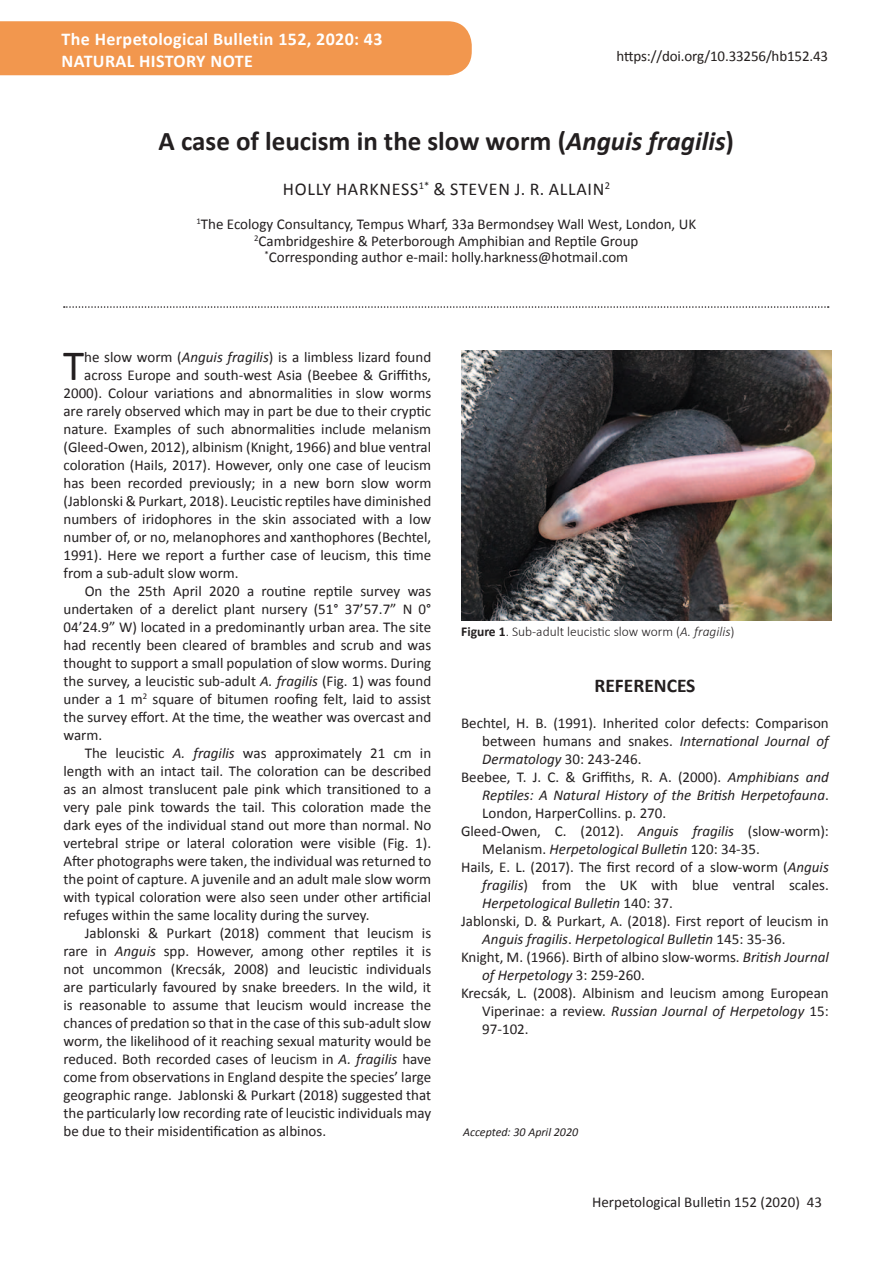
<style>
.page{position:relative;width:893px;height:1263px;background:#fff}
.page>*{position:absolute;margin:0;border:0;box-sizing:border-box;transform-origin:0 0}
.t1{font:43.35px "Calibri";color:#231f20}
.t2{font:700 27px "Calibri";color:#231f20}
.t3{font:700 19.5px "Calibri";color:#231f20}
.t4{font:700 18px "Calibri";letter-spacing:.02em;color:#fff}
.t5{font:18px "Calibri";letter-spacing:.04em;color:#231f20}
.t6{font:15px/16.5px "Calibri";color:#231f20;text-align:center}
.t7{font:italic 15px "Calibri";color:#231f20}
.t8{font:15px "Calibri";letter-spacing:-.01em;color:#231e1d}
.t9{font:300 13.5px "Calibri";color:#231f20}
.t10{font:italic 12px "Calibri";color:#231f20}
.s1{font-style:italic}
.s2{font-weight:700}
.s3{font-style:normal}
</style>
<div class="page">
<div style="left:0;top:21px;width:472px;height:54px;background:#f2974e"></div>
<svg style="left:64px;top:306px;width:765px;height:2px"></svg>
<img style="left:461px;top:350px;width:370px;height:270px">
<p class="t4" style="left:62px;top:28px;width:322px">The Herpetological Bulletin 152, 2020: 43</p>
<p class="t4" style="left:62px;top:50px;width:193px">NATURAL HISTORY NOTE</p>
<p class="t8" style="left:617px;top:47px;width:213px">https://doi.org/10.33256/hb152.43</p>
<h2 class="t2" style="left:159px;top:123px;width:577px">A case of leucism in the slow worm (<span class="s1">Anguis fragilis</span>)</h2>
<p class="t5" style="left:283px;top:177px;width:329px">HOLLY HARKNESS<sup>1*</sup> &amp; STEVEN J. R. ALLAIN<sup>2</sup></p>
<p class="t6" style="left:196px;top:216px;width:501px"><sup>1</sup>The Ecology Consultancy, Tempus Wharf, 33a Bermondsey Wall West, London, UK<br><sup>2</sup>Cambridgeshire &amp; Peterborough Amphibian and Reptile Group<br><sup>*</sup>Corresponding author e-mail: holly.harkness@hotmail.com</p>
<h1 class="t1" style="left:63px;top:338px;width:23px">T</h1>
<p class="t6" style="left:84px;top:349px;width:348px">he slow worm (<span class="s1">Anguis fragilis</span>) is a limbless lizard found</p>
<p class="t6" style="left:84px;top:367px;width:348px">across Europe and south-west Asia (Beebee &amp; Griffiths,</p>
<p class="t6" style="left:63px;top:385px;width:369px">2000). Colour variations and abnormalities in slow worms</p>
<p class="t6" style="left:63px;top:403px;width:369px">are rarely observed which may in part be due to their cryptic</p>
<p class="t6" style="left:63px;top:421px;width:369px">nature. Examples of such abnormalities include melanism</p>
<p class="t6" style="left:63px;top:439px;width:369px">(Gleed-Owen, 2012), albinism (Knight, 1966) and blue ventral</p>
<p class="t6" style="left:63px;top:457px;width:369px">coloration (Hails, 2017). However, only one case of leucism</p>
<p class="t6" style="left:63px;top:475px;width:369px">has been recorded previously; in a new born slow worm</p>
<p class="t6" style="left:63px;top:493px;width:369px">(Jablonski &amp; Purkart, 2018). Leucistic reptiles have diminished</p>
<p class="t6" style="left:63px;top:511px;width:369px">numbers of iridophores in the skin associated with a low</p>
<p class="t6" style="left:63px;top:529px;width:369px">number of, or no, melanophores and xanthophores (Bechtel,</p>
<p class="t6" style="left:63px;top:547px;width:369px">1991). Here we report a further case of leucism, this time</p>
<p class="t6" style="left:63px;top:565px;width:177px">from a sub-adult slow worm.</p>
<p class="t6" style="left:85px;top:583px;width:348px">On the 25th April 2020 a routine reptile survey was</p>
<p class="t6" style="left:63px;top:601px;width:369px">undertaken of a derelict plant nursery (51° 37’57.7” N 0°</p>
<p class="t6" style="left:63px;top:619px;width:369px">04’24.9” W) located in a predominantly urban area. The site</p>
<p class="t6" style="left:63px;top:637px;width:369px">had recently been cleared of brambles and scrub and was</p>
<p class="t6" style="left:63px;top:655px;width:369px">thought to support a small population of slow worms. During</p>
<p class="t6" style="left:63px;top:673px;width:369px">the survey, a leucistic sub-adult <span class="s1">A. fragilis</span> (Fig. 1) was found</p>
<p class="t6" style="left:63px;top:691px;width:369px">under a 1 m<sup>2</sup> square of bitumen roofing felt, laid to assist</p>
<p class="t6" style="left:63px;top:709px;width:369px">the survey effort. At the time, the weather was overcast and</p>
<p class="t6" style="left:63px;top:727px;width:40px">warm.</p>
<p class="t6" style="left:85px;top:745px;width:348px">The leucistic <span class="s1">A. fragilis</span> was approximately 21 cm in</p>
<p class="t6" style="left:63px;top:763px;width:369px">length with an intact tail. The coloration can be described</p>
<p class="t6" style="left:63px;top:781px;width:369px">as an almost translucent pale pink which transitioned to a</p>
<p class="t6" style="left:63px;top:799px;width:369px">very pale pink towards the tail. This coloration made the</p>
<p class="t6" style="left:63px;top:817px;width:369px">dark eyes of the individual stand out more than normal. No</p>
<p class="t6" style="left:63px;top:835px;width:369px">vertebral stripe or lateral coloration were visible (Fig. 1).</p>
<p class="t6" style="left:63px;top:853px;width:369px">After photographs were taken, the individual was returned to</p>
<p class="t6" style="left:63px;top:871px;width:369px">the point of capture. A juvenile and an adult male slow worm</p>
<p class="t6" style="left:63px;top:889px;width:369px">with typical coloration were also seen under other artificial</p>
<p class="t6" style="left:63px;top:907px;width:307px">refuges within the same locality during the survey.</p>
<p class="t6" style="left:85px;top:925px;width:348px">Jablonski &amp; Purkart (2018) comment that leucism is</p>
<p class="t6" style="left:63px;top:943px;width:369px">rare in <span class="s1">Anguis</span> spp. However, among other reptiles it is</p>
<p class="t6" style="left:63px;top:961px;width:369px">not uncommon (Krecsák, 2008) and leucistic individuals</p>
<p class="t6" style="left:63px;top:979px;width:369px">are particularly favoured by snake breeders. In the wild, it</p>
<p class="t6" style="left:63px;top:997px;width:369px">is reasonable to assume that leucism would increase the</p>
<p class="t6" style="left:63px;top:1015px;width:369px">chances of predation so that in the case of this sub-adult slow</p>
<p class="t6" style="left:63px;top:1033px;width:369px">worm, the likelihood of it reaching sexual maturity would be</p>
<p class="t6" style="left:63px;top:1051px;width:369px">reduced. Both recorded cases of leucism in <span class="s1">A. fragilis</span> have</p>
<p class="t6" style="left:63px;top:1069px;width:369px">come from observations in England despite the species’ large</p>
<p class="t6" style="left:63px;top:1087px;width:369px">geographic range. Jablonski &amp; Purkart (2018) suggested that</p>
<p class="t6" style="left:63px;top:1105px;width:369px">the particularly low recording rate of leucistic individuals may</p>
<p class="t6" style="left:63px;top:1123px;width:264px">be due to their misidentification as albinos.</p>
<p class="t9" style="left:461px;top:623px;width:275px"><span class="s2">Figure 1</span>. Sub-adult leucistic slow worm (<span class="s1">A. fragilis</span>)</p>
<h3 class="t3" style="left:594px;top:672px;width:103px">REFERENCES</h3>
<p class="t6" style="left:461px;top:714px;width:369px">Bechtel, H. B. (1991). Inherited color defects: Comparison</p>
<p class="t6" style="left:482px;top:732px;width:348px">between humans and snakes. <span class="s1">International Journal of</span></p>
<p class="t7" style="left:482px;top:748px;width:161px">Dermatology <span class="s3">30: 243-246.</span></p>
<p class="t6" style="left:461px;top:768px;width:369px">Beebee, T. J. C. &amp; Griffiths, R. A. (2000). <span class="s1">Amphibians and</span></p>
<p class="t7" style="left:482px;top:784px;width:348px">Reptiles: A Natural History of the British Herpetofauna<span class="s3">.</span></p>
<p class="t6" style="left:482px;top:804px;width:185px">London, HarperCollins. p. 270.</p>
<p class="t6" style="left:461px;top:822px;width:369px">Gleed-Owen, C. (2012). <span class="s1">Anguis fragilis</span> (slow-worm):</p>
<p class="t7" style="left:482px;top:838px;width:279px"><span class="s3">Melanism.</span> Herpetological Bulletin <span class="s3">120: 34-35.</span></p>
<p class="t6" style="left:461px;top:858px;width:369px">Hails, E. L. (2017). The first record of a slow-worm (<span class="s1">Anguis</span></p>
<p class="t6" style="left:482px;top:876px;width:348px"><span class="s1">fragilis</span>) from the UK with blue ventral scales.</p>
<p class="t7" style="left:482px;top:892px;width:192px">Herpetological Bulletin <span class="s3">140: 37.</span></p>
<p class="t6" style="left:461px;top:912px;width:369px">Jablonski, D. &amp; Purkart, A. (2018). First report of leucism in</p>
<p class="t7" style="left:482px;top:928px;width:305px">Anguis fragilis<span class="s3">.</span> Herpetological Bulletin <span class="s3">145: 35-36.</span></p>
<p class="t6" style="left:461px;top:948px;width:369px">Knight, M. (1966). Birth of albino slow-worms. <span class="s1">British Journal</span></p>
<p class="t7" style="left:482px;top:964px;width:164px">of Herpetology <span class="s3">3: 259-260.</span></p>
<p class="t6" style="left:461px;top:984px;width:369px">Krecsák, L. (2008). Albinism and leucism among European</p>
<p class="t7" style="left:482px;top:1000px;width:348px"><span class="s3">Viperinae: a review.</span> Russian Journal of Herpetology <span class="s3">15:</span></p>
<p class="t6" style="left:482px;top:1020px;width:48px">97-102.</p>
<p class="t10" style="left:463px;top:1124px;width:116px">Accepted: 30 April 2020</p>
<p class="t6" style="left:592px;top:1194px;width:231px">Herpetological Bulletin 152 (2020) 43</p>
</div>
